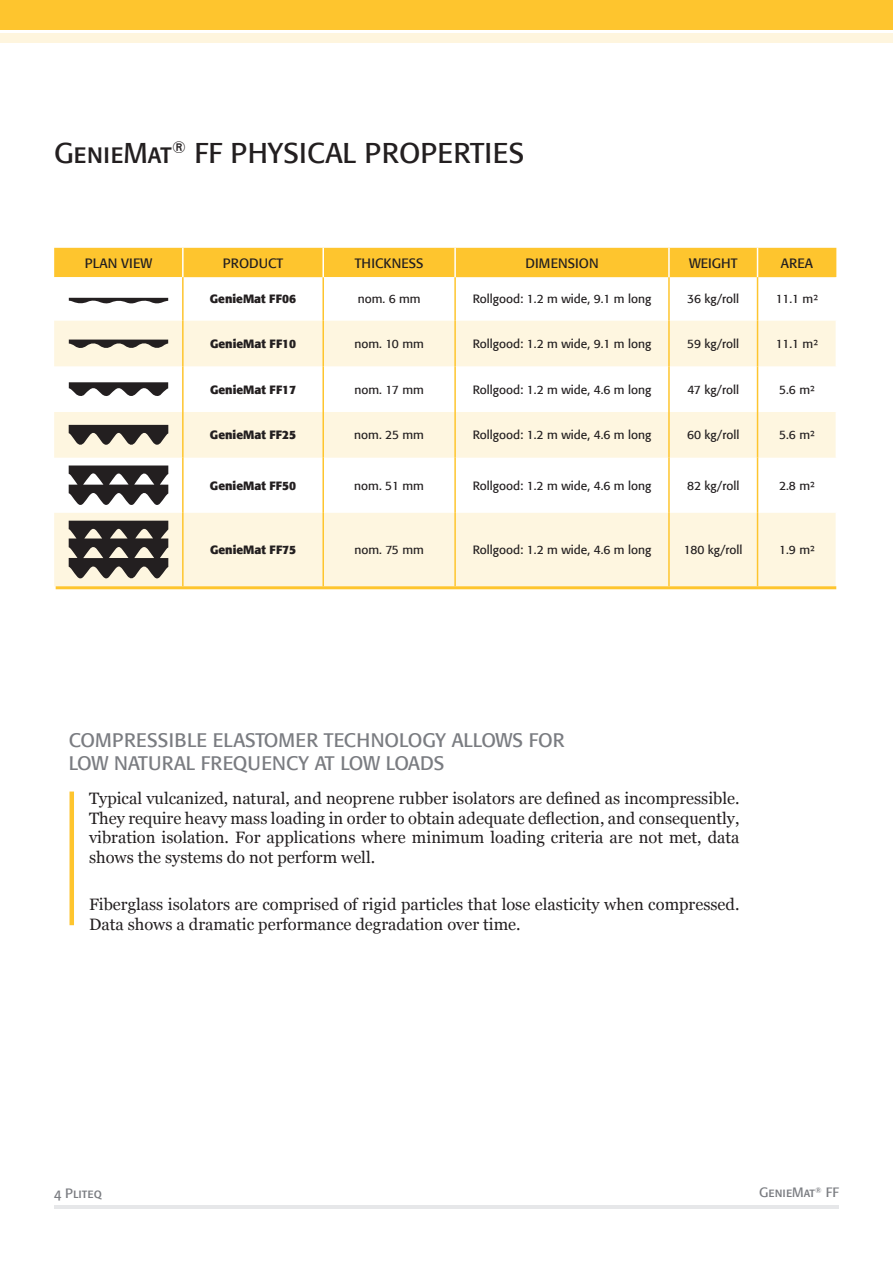
<style>
.page{position:relative;width:893px;height:1263px;background:#fff}
.page>*{position:absolute;margin:0;border:0;box-sizing:border-box;transform-origin:0 0}
.t1{font:28.5px "Formata Regular SC";color:#231f20}
.t2{font:19.5px/23.4px "Formata Regular SC";color:#7a7c81}
.t3{font:16.5px/19.8px "Georgia";color:#231f20;text-align:justify}
.t4{font:13.5px "Formata";color:#231f20}
.t5{font:13.5px "Formata Regular SC";color:#7a7c81}
.t6{font:12px "Formata";color:#231f20}
.t7{font:700 12px "Formata";color:#231f20}
</style>
<div class="page">
<hr style="left:54px;top:1205px;width:785px;height:4px;background:#e6e7e9">
<div style="left:0;top:0;width:893px;height:30px;background:#fec52e"></div>
<div style="left:0;top:33px;width:893px;height:9px;background:#fef5de"></div>
<svg style="left:68px;top:277px;width:254px;height:24px"></svg>
<svg style="left:54px;top:321px;width:782px;height:265px;fill:#fef6e0"></svg>
<hr style="left:322px;top:277px;width:2px;height:44px;background:#fec52e">
<hr style="left:454px;top:277px;width:2px;height:44px;background:#fec52e">
<hr style="left:668px;top:277px;width:2px;height:44px;background:#fec52e">
<hr style="left:322px;top:321px;width:2px;height:45px;background:#fec52e">
<hr style="left:454px;top:321px;width:2px;height:45px;background:#fec52e">
<hr style="left:668px;top:321px;width:2px;height:45px;background:#fec52e">
<hr style="left:322px;top:366px;width:2px;height:46px;background:#fec52e">
<hr style="left:454px;top:366px;width:2px;height:46px;background:#fec52e">
<hr style="left:668px;top:366px;width:2px;height:46px;background:#fec52e">
<hr style="left:322px;top:412px;width:2px;height:46px;background:#fec52e">
<hr style="left:454px;top:412px;width:2px;height:46px;background:#fec52e">
<hr style="left:668px;top:412px;width:2px;height:46px;background:#fec52e">
<hr style="left:322px;top:458px;width:2px;height:55px;background:#fec52e">
<hr style="left:454px;top:458px;width:2px;height:55px;background:#fec52e">
<hr style="left:668px;top:458px;width:2px;height:55px;background:#fec52e">
<hr style="left:322px;top:513px;width:2px;height:73px;background:#fec52e">
<hr style="left:454px;top:513px;width:2px;height:73px;background:#fec52e">
<hr style="left:668px;top:513px;width:2px;height:73px;background:#fec52e">
<div style="left:54px;top:248px;width:782px;height:29px;background:#fec52e"></div>
<hr style="left:757px;top:277px;width:1px;height:44px;background:#fec52e">
<hr style="left:757px;top:321px;width:1px;height:45px;background:#fec52e">
<hr style="left:757px;top:366px;width:1px;height:46px;background:#fec52e">
<hr style="left:757px;top:412px;width:1px;height:46px;background:#fec52e">
<hr style="left:757px;top:458px;width:1px;height:55px;background:#fec52e">
<hr style="left:757px;top:513px;width:1px;height:73px;background:#fec52e">
<hr style="left:182px;top:277px;width:2px;height:44px;background:#fec52e">
<hr style="left:182px;top:321px;width:2px;height:45px;background:#fec52e">
<hr style="left:182px;top:366px;width:2px;height:46px;background:#fec52e">
<hr style="left:182px;top:412px;width:2px;height:46px;background:#fec52e">
<hr style="left:182px;top:458px;width:2px;height:55px;background:#fec52e">
<hr style="left:182px;top:513px;width:2px;height:73px;background:#fec52e">
<svg style="left:69px;top:298px;width:99px;height:6px"></svg>
<svg style="left:69px;top:340px;width:99px;height:9px"></svg>
<svg style="left:69px;top:382px;width:99px;height:15px"></svg>
<svg style="left:69px;top:425px;width:99px;height:21px;background:#69645e"></svg>
<svg style="left:69px;top:465px;width:99px;height:41px"></svg>
<svg style="left:69px;top:521px;width:99px;height:58px;background:#5b5651"></svg>
<hr style="left:56px;top:586px;width:780px;height:3px;background:#fec52e">
<hr style="left:70px;top:791px;width:4px;height:134px;background:#fec52e">
<h1 class="t1" style="left:54px;top:135px;width:472px">GenieMat<sup>®</sup> FF PHYSICAL PROPERTIES</h1>
<p class="t4" style="left:85px;top:255px;width:69px">PLAN VIEW</p>
<p class="t4" style="left:223px;top:255px;width:62px">PRODUCT</p>
<p class="t4" style="left:355px;top:255px;width:70px">THICKNESS</p>
<p class="t4" style="left:525px;top:255px;width:75px">DIMENSION</p>
<p class="t4" style="left:689px;top:255px;width:50px">WEIGHT</p>
<p class="t4" style="left:781px;top:255px;width:34px">AREA</p>
<p class="t7" style="left:210px;top:292px;width:88px">GenieMat FF06</p>
<p class="t6" style="left:358px;top:292px;width:65px">nom. 6 mm</p>
<p class="t6" style="left:473px;top:292px;width:180px">Rollgood: 1.2 m wide, 9.1 m long</p>
<p class="t6" style="left:687px;top:292px;width:53px">36 kg/roll</p>
<p class="t6" style="left:776px;top:292px;width:44px">11.1 m²</p>
<p class="t7" style="left:210px;top:336px;width:88px">GenieMat FF10</p>
<p class="t6" style="left:354px;top:336px;width:71px">nom. 10 mm</p>
<p class="t6" style="left:473px;top:336px;width:180px">Rollgood: 1.2 m wide, 9.1 m long</p>
<p class="t6" style="left:687px;top:336px;width:53px">59 kg/roll</p>
<p class="t6" style="left:776px;top:336px;width:44px">11.1 m²</p>
<p class="t7" style="left:210px;top:382px;width:88px">GenieMat FF17</p>
<p class="t6" style="left:354px;top:382px;width:71px">nom. 17 mm</p>
<p class="t6" style="left:473px;top:382px;width:180px">Rollgood: 1.2 m wide, 4.6 m long</p>
<p class="t6" style="left:687px;top:382px;width:53px">47 kg/roll</p>
<p class="t6" style="left:779px;top:382px;width:37px">5.6 m²</p>
<p class="t7" style="left:210px;top:427px;width:88px">GenieMat FF25</p>
<p class="t6" style="left:354px;top:428px;width:71px">nom. 25 mm</p>
<p class="t6" style="left:473px;top:428px;width:180px">Rollgood: 1.2 m wide, 4.6 m long</p>
<p class="t6" style="left:687px;top:428px;width:54px">60 kg/roll</p>
<p class="t6" style="left:779px;top:428px;width:37px">5.6 m²</p>
<p class="t7" style="left:210px;top:478px;width:88px">GenieMat FF50</p>
<p class="t6" style="left:354px;top:478px;width:71px">nom. 51 mm</p>
<p class="t6" style="left:473px;top:478px;width:180px">Rollgood: 1.2 m wide, 4.6 m long</p>
<p class="t6" style="left:687px;top:478px;width:54px">82 kg/roll</p>
<p class="t6" style="left:779px;top:478px;width:37px">2.8 m²</p>
<p class="t7" style="left:210px;top:542px;width:88px">GenieMat FF75</p>
<p class="t6" style="left:354px;top:542px;width:71px">nom. 75 mm</p>
<p class="t6" style="left:473px;top:542px;width:180px">Rollgood: 1.2 m wide, 4.6 m long</p>
<p class="t6" style="left:684px;top:542px;width:60px">180 kg/roll</p>
<p class="t6" style="left:779px;top:542px;width:37px">1.9 m²</p>
<p class="t2" style="left:69px;top:728px;width:497px">COMPRESSIBLE ELASTOMER TECHNOLOGY ALLOWS FOR<br>LOW NATURAL FREQUENCY AT LOW LOADS</p>
<p class="t3" style="left:89px;top:787px;width:652px">Typical vulcanized, natural, and neoprene rubber isolators are defined as incompressible.<br>They require heavy mass loading in order to obtain adequate deflection, and consequently, vibration isolation. For applications where minimum loading criteria are not met, data shows the systems do not perform well.</p>
<p class="t3" style="left:89px;top:894px;width:652px">Fiberglass isolators are comprised of rigid particles that lose elasticity when compressed.<br>Data shows a dramatic performance degradation over time.</p>
<p class="t5" style="left:54px;top:1184px;width:49px">4 Pliteq</p>
<p class="t5" style="left:759px;top:1184px;width:81px">GenieMat<sup>®</sup> FF</p>
</div>
